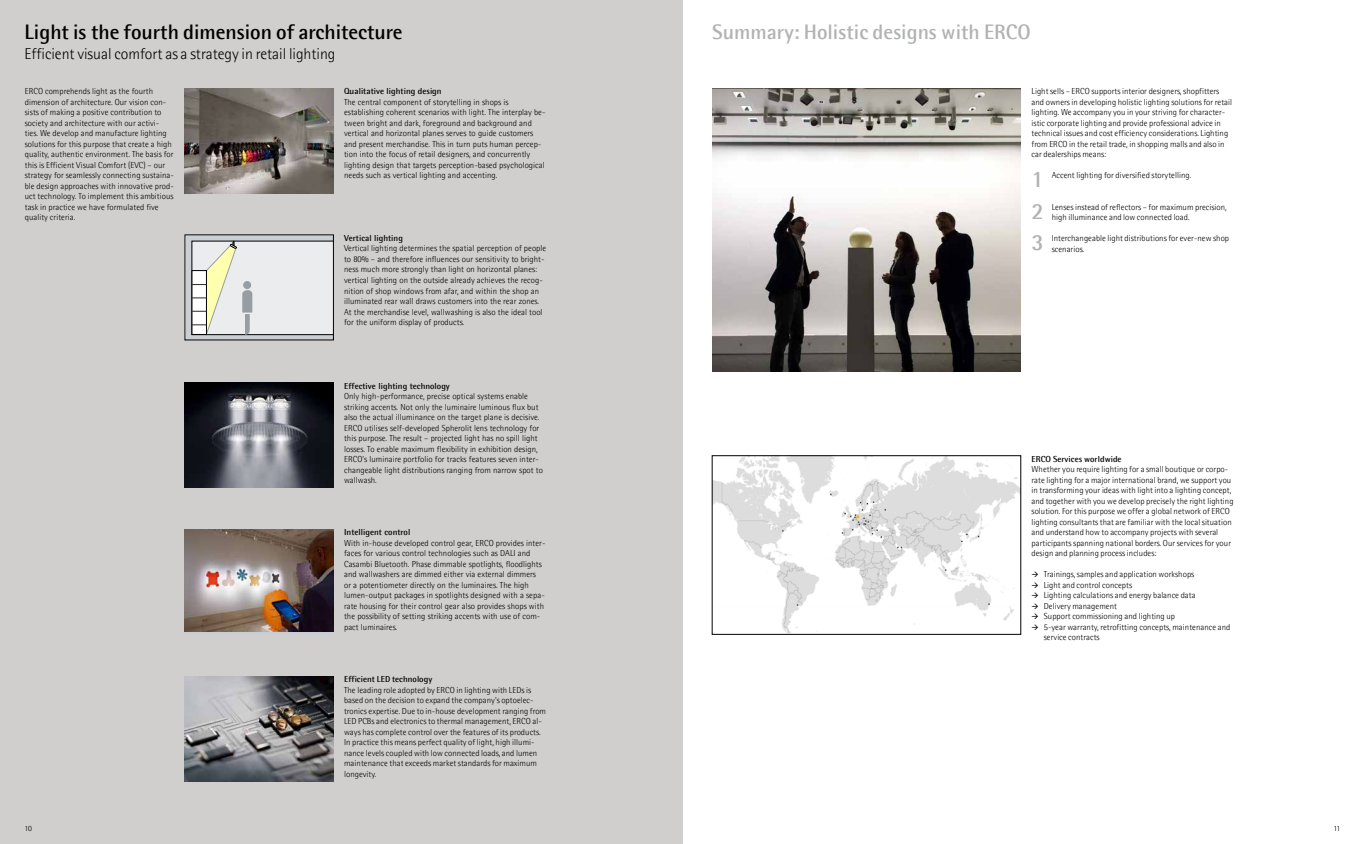
<style>
.page{position:relative;width:1365px;height:844px;background:#fff}
.page>*{position:absolute;margin:0;border:0;box-sizing:border-box;transform-origin:0 0}
.t1{font:700 22.75px "Rotis Semi Sans Std";color:#b1b2b3}
.t2{font:700 21px "Rotis Semi Sans Std";color:#000}
.t3{font:700 21px "Rotis Semi Sans Std";color:#b1b2b3}
.t4{font:300 15.75px "Rotis Semi Sans Std";color:#000}
.t5{font:300 8.75px/10.5px "Rotis Semi Sans Std";letter-spacing:.005em;color:#000}
.t6{font:700 8.75px "Rotis Semi Sans Std";letter-spacing:.005em;color:#000}
.t7{font:300 7.88px "Rotis Semi Sans Std";color:#000}
</style>
<div class="page">
<div style="left:0;top:0;width:682px;height:843px;background:#d1cfcd"></div>
<img style="left:712px;top:88px;width:308px;height:283px">
<img style="left:184px;top:382px;width:149px;height:105px">
<svg style="left:191px;top:240px;width:140px;height:96px"></svg>
<img style="left:184px;top:676px;width:149px;height:105px">
<svg style="left:184px;top:631px;width:149px;height:1px"></svg>
<img style="left:184px;top:529px;width:149px;height:102px">
<img style="left:714px;top:457px;width:304px;height:175px">
<div style="left:712px;top:455px;width:308px;height:179px;border:1px solid #000"></div>
<img style="left:184px;top:88px;width:149px;height:105px">
<h2 class="t2" style="left:25px;top:19px;width:379px">Light is the fourth dimension of architecture</h2>
<h3 class="t4" style="left:25px;top:44px;width:312px">Efficient visual comfort as a strategy in retail lighting</h3>
<p class="t6" style="left:344px;top:86px;width:99px">Qualitative lighting design</p>
<p class="t5" style="left:344px;top:97px;width:203px">The central component of storytelling in shops is establishing coherent scenarios with light. The interplay be&shy;tween bright and dark, foreground and background and vertical and horizontal planes serves to guide customers and present merchandise. This in turn puts human percep&shy;tion into the focus of retail designers, and concurrently lighting design that targets perception-based psychological needs such as vertical lighting and accenting.</p>
<p class="t5" style="left:25px;top:86px;width:150px">ERCO comprehends light as the fourth dimension of architecture. Our vision con&shy;sists of making a positive contribution to society and architecture with our activi&shy;ties. We develop and manufacture lighting solutions for this purpose that create a high quality, authentic environment. The basis for this is Efficient Visual Comfort (EVC) – our strategy for seamlessly connecting sustaina&shy;ble design approaches with innovative prod&shy;uct technology. To implement this ambitious task in practice we have formulated five quality criteria.</p>
<p class="t6" style="left:344px;top:232px;width:60px">Vertical lighting</p>
<p class="t5" style="left:344px;top:243px;width:204px">Vertical lighting determines the spatial perception of people to 80% – and therefore influences our sensitivity to bright&shy;ness much more strongly than light on horizontal planes: vertical lighting on the outside already achieves the recog&shy;nition of shop windows from afar, and within the shop an illuminated rear wall draws customers into the rear zones.<br>At the merchandise level, wallwashing is also the ideal tool for the uniform display of products.</p>
<p class="t6" style="left:344px;top:380px;width:107px">Effective lighting technology</p>
<p class="t5" style="left:344px;top:391px;width:200px">Only high-performance, precise optical systems enable striking accents. Not only the luminaire luminous flux but also the actual illuminance on the target plane is decisive.<br>ERCO utilises self-developed Spherolit lens technology for this purpose. The result – projected light has no spill light losses. To enable maximum flexibility in exhibition design, ERCO's luminaire portfolio for tracks features seven inter&shy;changeable light distributions ranging from narrow spot to wallwash.</p>
<p class="t6" style="left:344px;top:527px;width:68px">Intelligent control</p>
<p class="t5" style="left:344px;top:537px;width:203px">With in-house developed control gear, ERCO provides inter&shy;faces for various control technologies such as DALI and Casambi Bluetooth. Phase dimmable spotlights, floodlights and wallwashers are dimmed either via external dimmers<br>or a potentiometer directly on the luminaires. The high lumen-output packages in spotlights designed with a sepa&shy;rate housing for their control gear also provides shops with the possibility of setting striking accents with use of com&shy;pact luminaires.</p>
<p class="t6" style="left:344px;top:673px;width:90px">Efficient LED technology</p>
<p class="t5" style="left:344px;top:684px;width:203px">The leading role adopted by ERCO in lighting with LEDs is based on the decision to expand the company's optoelec&shy;tronics expertise. Due to in-house development ranging from LED PCBs and electronics to thermal management, ERCO al&shy;ways has complete control over the features of its products.<br>In practice this means perfect quality of light, high illumi&shy;nance levels coupled with low connected loads, and lumen maintenance that exceeds market standards for maximum longevity.</p>
<h2 class="t3" style="left:712px;top:19px;width:320px">Summary: Holistic designs with ERCO</h2>
<p class="t5" style="left:1031px;top:86px;width:202px">Light sells – ERCO supports interior designers, shopfitters and owners in developing holistic lighting solutions for retail lighting. We accompany you in your striving for character&shy;istic corporate lighting and provide professional advice in technical issues and cost efficiency considerations. Lighting from ERCO in the retail trade, in shopping malls and also in car dealerships means:</p>
<h1 class="t1" style="left:1031px;top:165px;width:14px">1</h1>
<p class="t5" style="left:1051px;top:170px;width:141px">Accent lighting for diversified storytelling.</p>
<h1 class="t1" style="left:1031px;top:197px;width:14px">2</h1>
<p class="t5" style="left:1051px;top:202px;width:177px">Lenses instead of reflectors – for maximum precision, high illuminance and low connected load.</p>
<h1 class="t1" style="left:1031px;top:228px;width:14px">3</h1>
<p class="t5" style="left:1051px;top:233px;width:179px">Interchangeable light distributions for ever-new shop scenarios.</p>
<p class="t6" style="left:1031px;top:453px;width:92px">ERCO Services worldwide</p>
<p class="t5" style="left:1031px;top:464px;width:203px">Whether you require lighting for a small boutique or corpo&shy;rate lighting for a major international brand, we support you in transforming your ideas with light into a lighting concept, and together with you we develop precisely the right lighting solution. For this purpose we offer a global network of ERCO lighting consultants that are familiar with the local situation and understand how to accompany projects with several participants spanning national borders. Our services for your design and planning process includes:</p>
<p class="t5" style="left:1031px;top:569px;width:164px">→ Trainings, samples and application workshops</p>
<p class="t5" style="left:1031px;top:579px;width:102px">→ Light and control concepts</p>
<p class="t5" style="left:1031px;top:590px;width:165px">→ Lighting calculations and energy balance data</p>
<p class="t5" style="left:1031px;top:600px;width:87px">→ Delivery management</p>
<p class="t5" style="left:1031px;top:611px;width:145px">→ Support commissioning and lighting up</p>
<p class="t5" style="left:1043px;top:621px;width:188px;text-indent:-12px">→ 5-year warranty, retrofitting concepts, maintenance and service contracts</p>
<p class="t7" style="left:25px;top:823px;width:9px">10</p>
<p class="t7" style="left:1333px;top:823px;width:8px">11</p>
</div>
